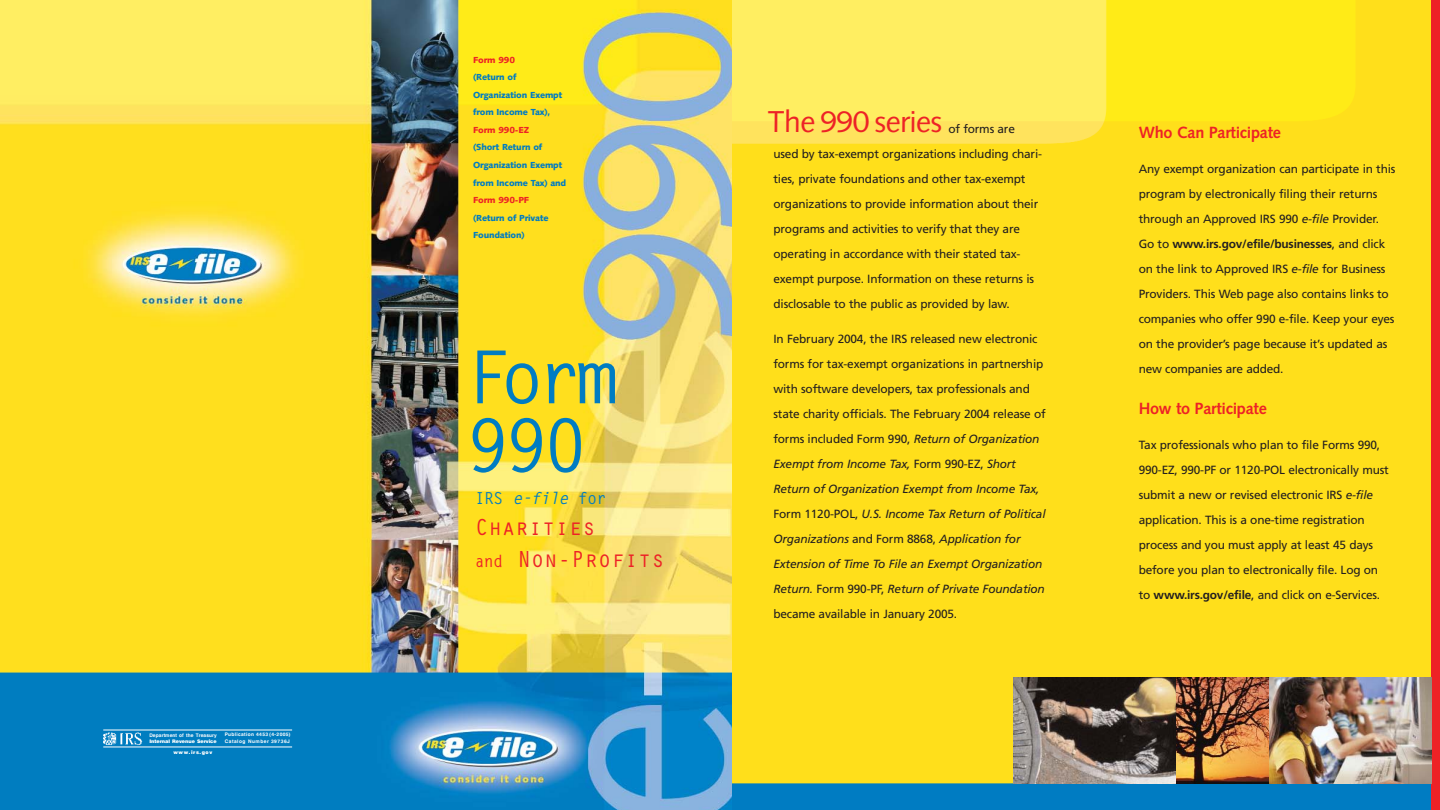
<style>
.page{position:relative;width:1440px;height:810px;background:#fff}
.page>*{position:absolute;margin:0;border:0;box-sizing:border-box;transform-origin:0 0}
.t1{font:700 73.25px/68.4px "Letter Gothic";letter-spacing:-.09em;color:#007cc2}
.t2{font:30.12px "Syntax";letter-spacing:-.015em;color:#ed2226}
.t3{font:24px/31.2px "Orator";letter-spacing:-.02em;color:#ed2226;scale:.96 1}
.t4{font:700 16.5px "Letter Gothic";letter-spacing:-.02em;color:#007cc2;scale:.96 1}
.t5{font:700 16.25px "Syntax";letter-spacing:-.015em;color:#ed2226}
.t6{font:11.88px/25px "Frutiger";letter-spacing:-.015em;color:#231f20}
.t7{font:900 8.75px/17.5px "Syntax";letter-spacing:-.02em;color:#007cc2}
.t8{font:900 8.75px "Syntax";letter-spacing:-.02em;color:#ed2226}
.t9{font:700 4.88px/6.8px "Swiss 721 BT";letter-spacing:.07em;color:#fff}
.t10{font:900 4.88px/10.6px "Swiss 721 BT";letter-spacing:-.01em;color:#fff}
.t11{font:700 4.88px "Swiss 721 BT";letter-spacing:.015em;color:#fff}
.s1{font-style:italic}
.s2{font-family:"Letter Gothic";font-weight:700;font-size:16.5px}
.s3{font-weight:700}
</style>
<div class="page">
<img style="left:731px;top:0;width:701px;height:810px">
<div style="left:1432px;top:0;width:8px;height:810px;background:#ed2226"></div>
<img style="left:1013px;top:678px;width:419px;height:106px">
<svg style="left:1013px;top:678px;width:163px;height:105px;background:#6e635a"></svg>
<img style="left:1176px;top:678px;width:92px;height:106px">
<img style="left:0;top:0;width:731px;height:810px">
<hr style="left:103px;top:730px;width:189px;height:1px;background:#fff">
<hr style="left:103px;top:746px;width:189px;height:1px;background:#fff">
<img style="left:101px;top:732px;width:42px;height:14px">
<p class="t11" style="left:149px;top:733px;width:69px">Department of the Treasury</p>
<p class="t10" style="left:173px;top:737px;width:45px;text-indent:-24px">Internal Revenue Service www.irs.gov</p>
<p class="t9" style="left:225px;top:732px;width:68px">Publication 4453 (4-2005)<br>Catalog Number 39736J</p>
<p class="t8" style="left:473px;top:56px;width:43px">Form 990</p>
<p class="t7" style="left:473px;top:69px;width:91px">(Return of<br>Organization Exempt from Income Tax),</p>
<p class="t8" style="left:473px;top:126px;width:57px">Form 990-EZ</p>
<p class="t7" style="left:473px;top:140px;width:95px">(Short Return of<br>Organization Exempt from Income Tax) and</p>
<p class="t8" style="left:473px;top:196px;width:57px">Form 990-PF</p>
<p class="t7" style="left:473px;top:210px;width:77px">(Return of Private<br>Foundation)</p>
<h1 class="t1" style="left:466px;top:349px;width:154px">Form<br>990</h1>
<h3 class="t4" style="left:475px;top:492px;width:138px">IRS <span class="s1">e-file</span> for</h3>
<h3 class="t3" style="left:475px;top:511px;width:199px">Charities<br><span class="s2">and</span> Non-Profits</h3>
<h2 class="t2" style="left:768px;top:110px;width:176px">The 990 series</h2>
<p class="t6" style="left:774px;top:117px;width:270px;text-indent:175px">of forms are used by tax-exempt organizations including chari&shy;ties, private foundations and other tax-exempt organizations to provide information about their programs and activities to verify that they are operating in accordance with their stated tax&shy;exempt purpose. Information on these returns is disclosable to the public as provided by law.</p>
<p class="t6" style="left:774px;top:327px;width:274px">In February 2004, the IRS released new electronic forms for tax-exempt organizations in partnership with software developers, tax professionals and state charity officials. The February 2004 release of forms included Form 990, <span class="s1">Return of Organization Exempt from Income Tax,</span> Form 990-EZ, <span class="s1">Short Return of Organization Exempt from Income Tax, </span>Form 1120-POL, <span class="s1">U.S. Income Tax Return of Political Organizations</span> and Form 8868, <span class="s1">Application for Extension of Time To File an Exempt Organization Return.</span> Form 990-PF, <span class="s1">Return of Private Foundation </span>became available in January 2005.</p>
<h3 class="t5" style="left:1139px;top:126px;width:144px">Who Can Participate</h3>
<p class="t6" style="left:1139px;top:157px;width:258px">Any exempt organization can participate in this program by electronically filing their returns through an Approved IRS 990 <span class="s1">e-file</span> Provider.<br>Go to <span class="s3">www.irs.gov/efile/businesses</span>, and click on the link to Approved IRS <span class="s1">e-file</span> for Business Providers. This Web page also contains links to companies who offer 990 e-file. Keep your eyes on the provider’s page because it’s updated as new companies are added.</p>
<h3 class="t5" style="left:1139px;top:401px;width:130px">How to Participate</h3>
<p class="t6" style="left:1139px;top:433px;width:252px">Tax professionals who plan to file Forms 990, 990-EZ, 990-PF or 1120-POL electronically must submit a new or revised electronic IRS <span class="s1">e-file </span>application. This is a one-time registration process and you must apply at least 45 days before you plan to electronically file. Log on to <span class="s3">www.irs.gov/efile</span>, and click on e-Services.</p>
</div>
